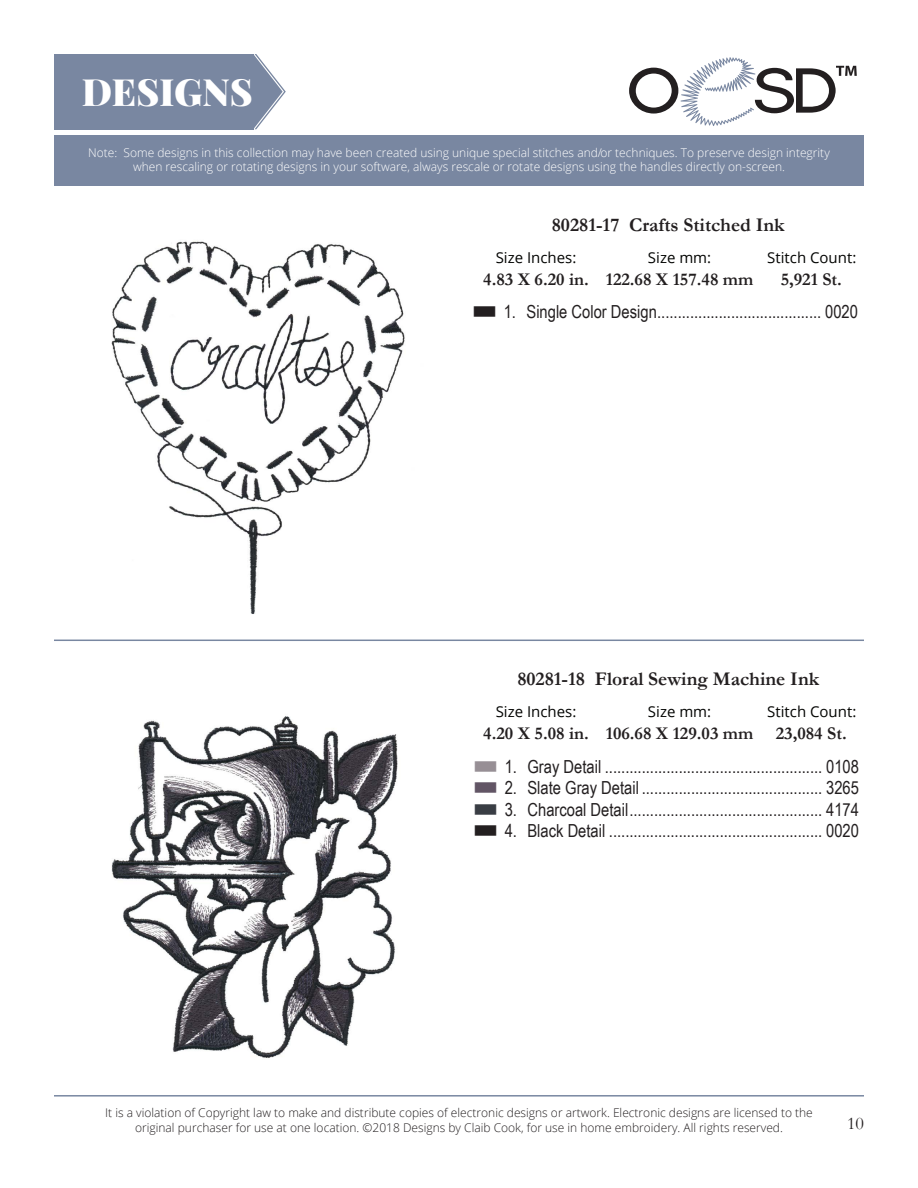
<style>
.page{position:relative;width:918px;height:1188px;background:#fff}
.page>*{position:absolute;margin:0;border:0;box-sizing:border-box;transform-origin:0 0}
.t1{font:900 37.5px "Playfair Display";color:#fff}
.t2{font:700 19.5px "Garamond";color:#231f20}
.t3{font:18px "Arial Narrow";color:#231f20}
.t4{font:700 18px "Garamond";color:#231f20}
.t5{font:18px "Garamond";color:#231f20}
.t6{font:15px "Open Sans";color:#040503}
.t7{font:300 12px/14.4px "Open Sans";color:#fff;text-align:center}
.t8{font:300 12px/14.4px "Open Sans";color:#231f20;text-align:center}
.s1{color:#978f95}
.s2{color:#625565}
.s3{color:#393d44}
</style>
<div class="page">
<svg style="left:629px;top:57px;width:228px;height:69px"></svg>
<div style="left:54px;top:135px;width:810px;height:51px;background:#7987a1"></div>
<div style="left:54px;top:54px;width:199px;height:75px;background:#7987a1"></div>
<svg style="left:253px;top:54px;width:33px;height:75px"></svg>
<hr style="left:54px;top:640px;width:810px;height:1px;background:#7987a1">
<hr style="left:54px;top:1095px;width:810px;height:2px;background:#7987a1">
<img style="left:111px;top:716px;width:287px;height:342px">
<img style="left:111px;top:241px;width:294px;height:373px">
<h1 class="t1" style="left:82px;top:67px;width:172px">DESIGNS</h1>
<p class="t7" style="left:88px;top:145px;width:743px">Note: Some designs in this collection may have been created using unique special stitches and/or techniques. To preserve design integrity when rescaling or rotating designs in your software, always rescale or rotate designs using the handles directly on-screen.</p>
<p class="t2" style="left:552px;top:212px;width:234px">80281-17 Crafts Stitched Ink</p>
<p class="t6" style="left:496px;top:247px;width:82px">Size Inches:</p>
<p class="t6" style="left:648px;top:247px;width:65px">Size mm:</p>
<p class="t6" style="left:767px;top:247px;width:91px">Stitch Count:</p>
<p class="t4" style="left:483px;top:267px;width:107px">4.83 X 6.20 in.</p>
<p class="t4" style="left:606px;top:267px;width:149px">122.68 X 157.48 mm</p>
<p class="t4" style="left:781px;top:267px;width:63px">5,921 St.</p>
<p class="t3" style="left:472px;top:299px;width:387px">■ 1. Single Color Design........................................ 0020</p>
<p class="t2" style="left:517px;top:666px;width:303px">80281-18 Floral Sewing Machine Ink</p>
<p class="t4" style="left:606px;top:721px;width:149px">106.68 X 129.03 mm</p>
<p class="t4" style="left:776px;top:721px;width:72px">23,084 St.</p>
<p class="t3" style="left:473px;top:753px;width:387px"><span class="s1">■</span> 1. Gray Detail ..................................................... 0108</p>
<p class="t3" style="left:473px;top:775px;width:387px"><span class="s2">■</span> 2. Slate Gray Detail ............................................ 3265</p>
<p class="t3" style="left:473px;top:796px;width:387px"><span class="s3">■</span> 3. Charcoal Detail............................................... 4174</p>
<p class="t3" style="left:473px;top:818px;width:387px">■ 4. Black Detail .................................................... 0020</p>
<p class="t6" style="left:496px;top:701px;width:82px">Size Inches:</p>
<p class="t6" style="left:648px;top:701px;width:65px">Size mm:</p>
<p class="t6" style="left:767px;top:701px;width:91px">Stitch Count:</p>
<p class="t4" style="left:483px;top:721px;width:107px">4.20 X 5.08 in.</p>
<p class="t8" style="left:105px;top:1105px;width:709px">It is a violation of Copyright law to make and distribute copies of electronic designs or artwork. Electronic designs are licensed to the original purchaser for use at one location. ©2018 Designs by Claib Cook, for use in home embroidery. All rights reserved.</p>
<p class="t5" style="left:847px;top:1111px;width:18px">10</p>
</div>
